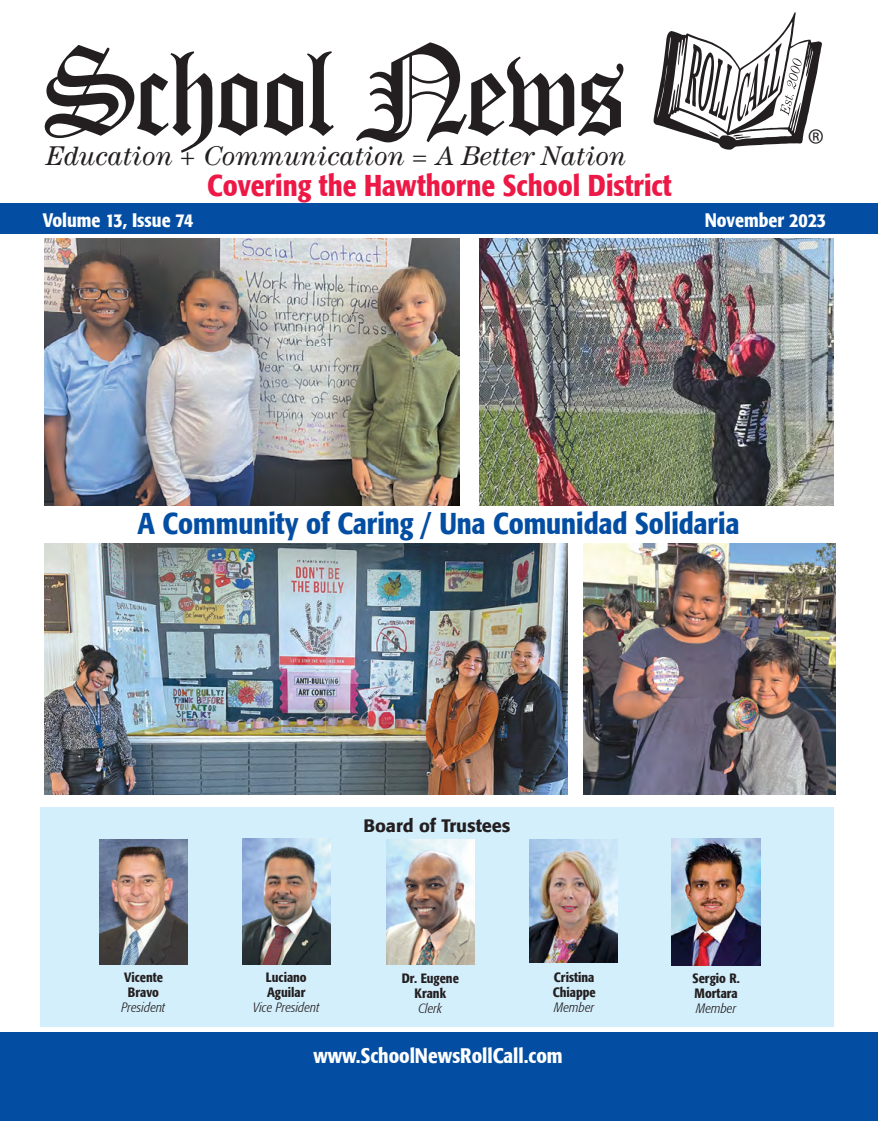
<style>
.page{position:relative;width:878px;height:1121px;background:#fff}
.page>*{position:absolute;margin:0;border:0;box-sizing:border-box;transform-origin:0 0}
.t1{font:31.65px "Myriad";color:#231f20}
.t2{font:500 condensed 30px "Formata";color:#034ea2}
.t3{font:500 condensed 30px "Formata";color:#ed1846}
.t4{font:italic 27.15px "Century LT";color:#231f20}
.t5{font:500 condensed 21px "Formata";color:#fff}
.t6{font:500 condensed 19.5px "Formata";color:#fff}
.t7{font:500 18px "Formata";color:#231f20}
.t8{font:500 condensed 13.5px/15px "Formata";color:#231f20}
.t9{font:italic 300 condensed 13.5px "Formata";letter-spacing:.005em;color:#231f20}
</style>
<div class="page">
<div style="left:0;top:204px;width:878px;height:30px;background:#034ea2"></div>
<div style="left:0;top:1032px;width:878px;height:88px;background:#034ea2"></div>
<svg style="left:45px;top:45px;width:167px;height:108px"></svg>
<svg style="left:218px;top:73px;width:39px;height:63px"></svg>
<svg style="left:264px;top:51px;width:70px;height:85px"></svg>
<svg style="left:356px;top:42px;width:267px;height:100px"></svg>
<svg style="left:653px;top:12px;width:169px;height:138px"></svg>
<div style="left:41px;top:807px;width:793px;height:220px;background:#d4effc"></div>
<img style="left:530px;top:840px;width:87px;height:122px">
<img style="left:99px;top:839px;width:89px;height:125px">
<img style="left:386px;top:839px;width:88px;height:125px">
<img style="left:242px;top:838px;width:88px;height:126px">
<img style="left:672px;top:839px;width:88px;height:126px">
<img style="left:480px;top:238px;width:353px;height:267px">
<img style="left:45px;top:238px;width:414px;height:267px">
<img style="left:45px;top:543px;width:522px;height:251px">
<img style="left:583px;top:543px;width:253px;height:251px">
<h3 class="t4" style="left:46px;top:140px;width:581px">Education + Communication = A Better Nation</h3>
<h2 class="t3" style="left:207px;top:167px;width:466px">Covering the Hawthorne School District</h2>
<h1 class="t1" style="left:807px;top:125px;width:18px">®</h1>
<h3 class="t6" style="left:43px;top:208px;width:152px">Volume 13, Issue 74</h3>
<h3 class="t6" style="left:704px;top:208px;width:123px">November 2023</h3>
<h2 class="t2" style="left:138px;top:505px;width:603px">A Community of Caring / Una Comunidad Solidaria</h2>
<p class="t8" style="left:124px;top:970px;width:40px">Vicente<br>Bravo</p>
<p class="t9" style="left:121px;top:999px;width:45px">President</p>
<h3 class="t7" style="left:363px;top:814px;width:149px">Board of Trustees</h3>
<p class="t8" style="left:266px;top:969px;width:42px">Luciano<br>Aguilar</p>
<p class="t9" style="left:253px;top:999px;width:68px">Vice President</p>
<p class="t8" style="left:402px;top:970px;width:59px;text-align:center">Dr. Eugene<br>Krank</p>
<p class="t9" style="left:418px;top:1000px;width:25px">Clerk</p>
<p class="t8" style="left:552px;top:970px;width:45px">Cristina<br>Chiappe</p>
<p class="t9" style="left:554px;top:999px;width:42px">Member</p>
<h3 class="t5" style="left:313px;top:1042px;width:251px">www.SchoolNewsRollCall.com</h3>
<p class="t8" style="left:692px;top:970px;width:49px">Sergio R.<br>Mortara</p>
<p class="t9" style="left:696px;top:1000px;width:42px">Member</p>
</div>
